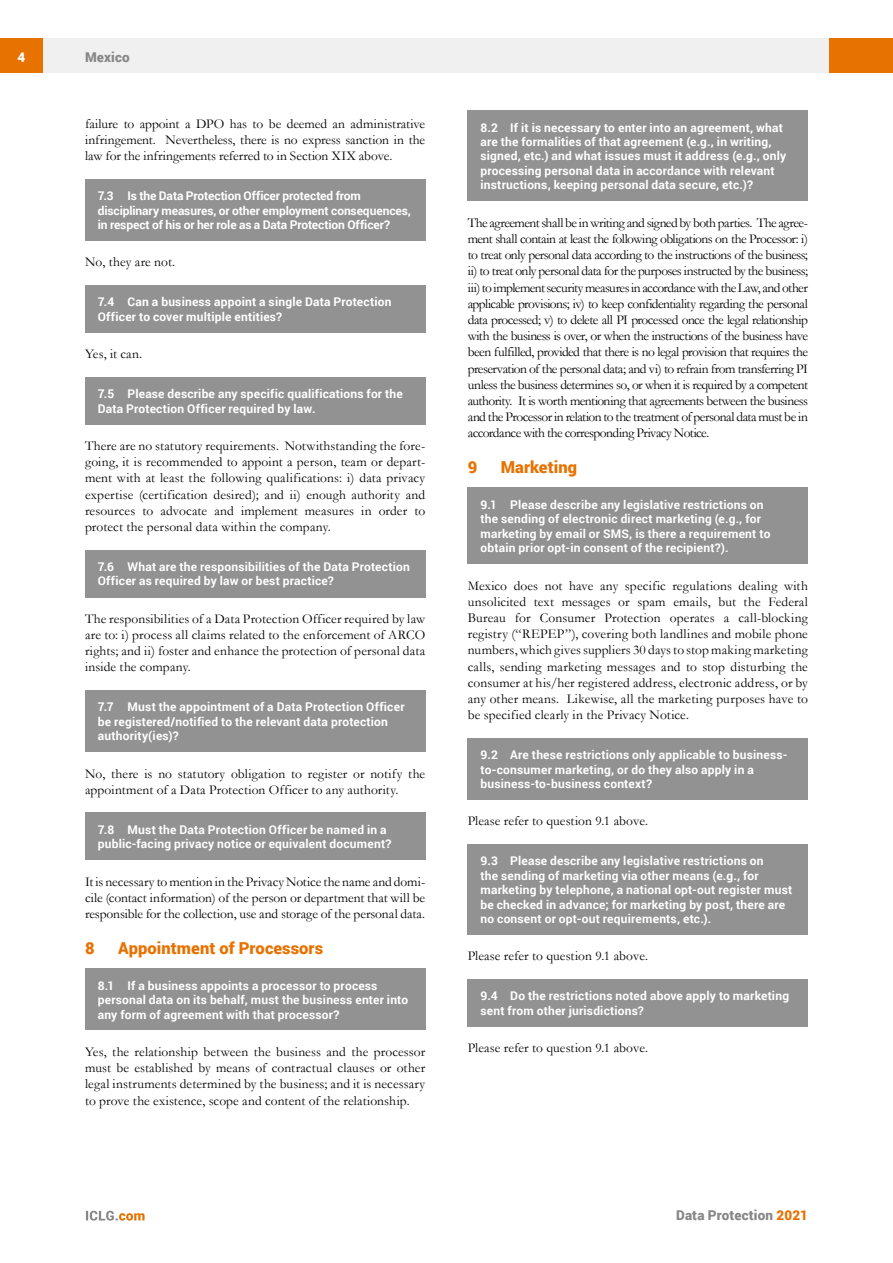
<style>
.page{position:relative;width:893px;height:1263px;background:#fff}
.page>*{position:absolute;margin:0;border:0;box-sizing:border-box;transform-origin:0 0}
.t1{font:900 16.5px "Roboto";letter-spacing:.005em;color:#e87200}
.t2{font:13.5px/16.2px "Garamond";letter-spacing:.005em;color:#000;text-align:justify}
.t3{font:900 13.5px "Roboto";letter-spacing:.01em;color:#878787}
.t4{font:900 13.5px "Roboto";color:#fff}
.t5{font:700 12px/14.4px "Roboto";letter-spacing:.015em;color:#fff}
.t6{font:700 12px/14.4px "Roboto";letter-spacing:-.01em;color:#fff}
.s1{color:#e87200}
</style>
<div class="page">
<div style="left:43px;top:38px;width:786px;height:34px;background:#f0f0f0"></div>
<div style="left:0;top:38px;width:43px;height:34px;background:#e87200"></div>
<div style="left:829px;top:38px;width:64px;height:34px;background:#e87200"></div>
<svg style="left:86px;top:1211px;width:59px;height:9px"></svg>
<div style="left:468px;top:111px;width:340px;height:90px;background:#929292"></div>
<div style="left:468px;top:488px;width:340px;height:76px;background:#929292"></div>
<div style="left:468px;top:738px;width:340px;height:62px;background:#929292"></div>
<div style="left:468px;top:844px;width:340px;height:91px;background:#929292"></div>
<div style="left:468px;top:979px;width:340px;height:47px;background:#929292"></div>
<div style="left:85px;top:179px;width:340px;height:62px;background:#929292"></div>
<div style="left:85px;top:285px;width:340px;height:48px;background:#929292"></div>
<div style="left:85px;top:377px;width:340px;height:47px;background:#929292"></div>
<div style="left:85px;top:550px;width:340px;height:47px;background:#929292"></div>
<div style="left:85px;top:690px;width:340px;height:62px;background:#929292"></div>
<div style="left:85px;top:813px;width:340px;height:47px;background:#929292"></div>
<div style="left:85px;top:968px;width:340px;height:62px;background:#929292"></div>
<p class="t4" style="left:17px;top:48px;width:9px">4</p>
<p class="t3" style="left:85px;top:48px;width:46px">Mexico</p>
<p class="t2" style="left:85px;top:115px;width:342px">failure to appoint a DPO has to be deemed an administrative infringement. Nevertheless, there is no express sanction in the law for the infringements referred to in Section XIX above.</p>
<p class="t6" style="left:98px;top:188px;width:315px">7.3 Is the Data Protection Officer protected from disciplinary measures, or other employment consequences, in respect of his or her role as a Data Protection Officer?</p>
<p class="t2" style="left:85px;top:254px;width:92px">No, they are not.</p>
<p class="t5" style="left:98px;top:294px;width:295px">7.4 Can a business appoint a single Data Protection<br>Officer to cover multiple entities?</p>
<p class="t2" style="left:85px;top:346px;width:59px">Yes, it can.</p>
<p class="t5" style="left:98px;top:386px;width:306px">7.5 Please describe any specific qualifications for the<br>Data Protection Officer required by law.</p>
<p class="t2" style="left:85px;top:437px;width:342px">There are no statutory requirements. Notwithstanding the fore&shy;going, it is recommended to appoint a person, team or depart&shy;ment with at least the following qualifications: i) data privacy expertise (certification desired); and ii) enough authority and resources to advocate and implement measures in order to protect the personal data within the company.</p>
<p class="t5" style="left:98px;top:559px;width:313px">7.6 What are the responsibilities of the Data Protection<br>Officer as required by law or best practice?</p>
<p class="t2" style="left:85px;top:610px;width:342px">The responsibilities of a Data Protection Officer required by law are to: i) process all claims related to the enforcement of ARCO rights; and ii) foster and enhance the protection of personal data inside the company.</p>
<p class="t5" style="left:98px;top:699px;width:308px">7.7 Must the appointment of a Data Protection Officer be registered/notified to the relevant data protection authority(ies)?</p>
<p class="t2" style="left:85px;top:765px;width:342px">No, there is no statutory obligation to register or notify the appointment of a Data Protection Officer to any authority.</p>
<p class="t5" style="left:98px;top:822px;width:295px">7.8 Must the Data Protection Officer be named in a public-facing privacy notice or equivalent document?</p>
<p class="t2" style="left:85px;top:873px;width:342px">It is necessary to mention in the Privacy Notice the name and domi&shy;cile (contact information) of the person or department that will be responsible for the collection, use and storage of the personal data.</p>
<p class="t1" style="left:85px;top:936px;width:11px">8</p>
<p class="t1" style="left:118px;top:936px;width:207px">Appointment of Processors</p>
<p class="t5" style="left:98px;top:978px;width:312px">8.1 If a business appoints a processor to process personal data on its behalf, must the business enter into any form of agreement with that processor?</p>
<p class="t2" style="left:85px;top:1043px;width:342px">Yes, the relationship between the business and the processor must be established by means of contractual clauses or other legal instruments determined by the business; and it is necessary to prove the existence, scope and content of the relationship.</p>
<p class="t5" style="left:480px;top:120px;width:307px">8.2 If it is necessary to enter into an agreement, what are the formalities of that agreement (e.g., in writing, signed, etc.) and what issues must it address (e.g., only processing personal data in accordance with relevant instructions, keeping personal data secure, etc.)?</p>
<p class="t2" style="left:468px;top:214px;width:342px">The agreement shall be in writing and signed by both parties. The agree&shy;ment shall contain at least the following obligations on the Processor: i) to treat only personal data according to the instructions of the business; ii) to treat only personal data for the purposes instructed by the business; iii)toimplementsecuritymeasuresinaccordancewiththeLaw, andother applicable provisions; iv) to keep confidentiality regarding the personal data processed; v) to delete all PI processed once the legal relationship with the business is over, or when the instructions of the business have been fulfilled, provided that there is no legal provision that requires the preservation of the personal data; and vi) to refrain from transferring PI unless the business determines so, or when it is required by a competent authority. It is worth mentioning that agreements between the business and the Processor in relation to the treatment of personal data must be in accordance with the corresponding Privacy Notice.</p>
<p class="t1" style="left:468px;top:456px;width:11px">9</p>
<p class="t1" style="left:501px;top:456px;width:78px">Marketing</p>
<p class="t5" style="left:480px;top:497px;width:291px">9.1 Please describe any legislative restrictions on the sending of electronic direct marketing (e.g., for marketing by email or SMS, is there a requirement to obtain prior opt-in consent of the recipient?).</p>
<p class="t2" style="left:468px;top:577px;width:342px">Mexico does not have any specific regulations dealing with unsolicited text messages or spam emails, but the Federal Bureau for Consumer Protection operates a call-blocking registry (“REPEP”), covering both landlines and mobile phone numbers, which gives suppliers 30 days to stop making marketing calls, sending marketing messages and to stop disturbing the consumer at his/her registered address, electronic address, or by any other means. Likewise, all the marketing purposes have to be specified clearly in the Privacy Notice.</p>
<p class="t5" style="left:480px;top:747px;width:308px">9.2 Are these restrictions only applicable to business&shy;to-consumer marketing, or do they also apply in a business-to-business context?</p>
<p class="t2" style="left:468px;top:813px;width:182px">Please refer to question 9.1 above.</p>
<p class="t5" style="left:480px;top:853px;width:313px">9.3 Please describe any legislative restrictions on<br>the sending of marketing via other means (e.g., for marketing by telephone, a national opt-out register must be checked in advance; for marketing by post, there are no consent or opt-out requirements, etc.).</p>
<p class="t2" style="left:468px;top:948px;width:182px">Please refer to question 9.1 above.</p>
<p class="t5" style="left:480px;top:988px;width:310px">9.4 Do the restrictions noted above apply to marketing sent from other jurisdictions?</p>
<p class="t2" style="left:468px;top:1039px;width:182px">Please refer to question 9.1 above.</p>
<p class="t3" style="left:676px;top:1206px;width:133px">Data Protection <span class="s1">2021</span></p>
</div>
